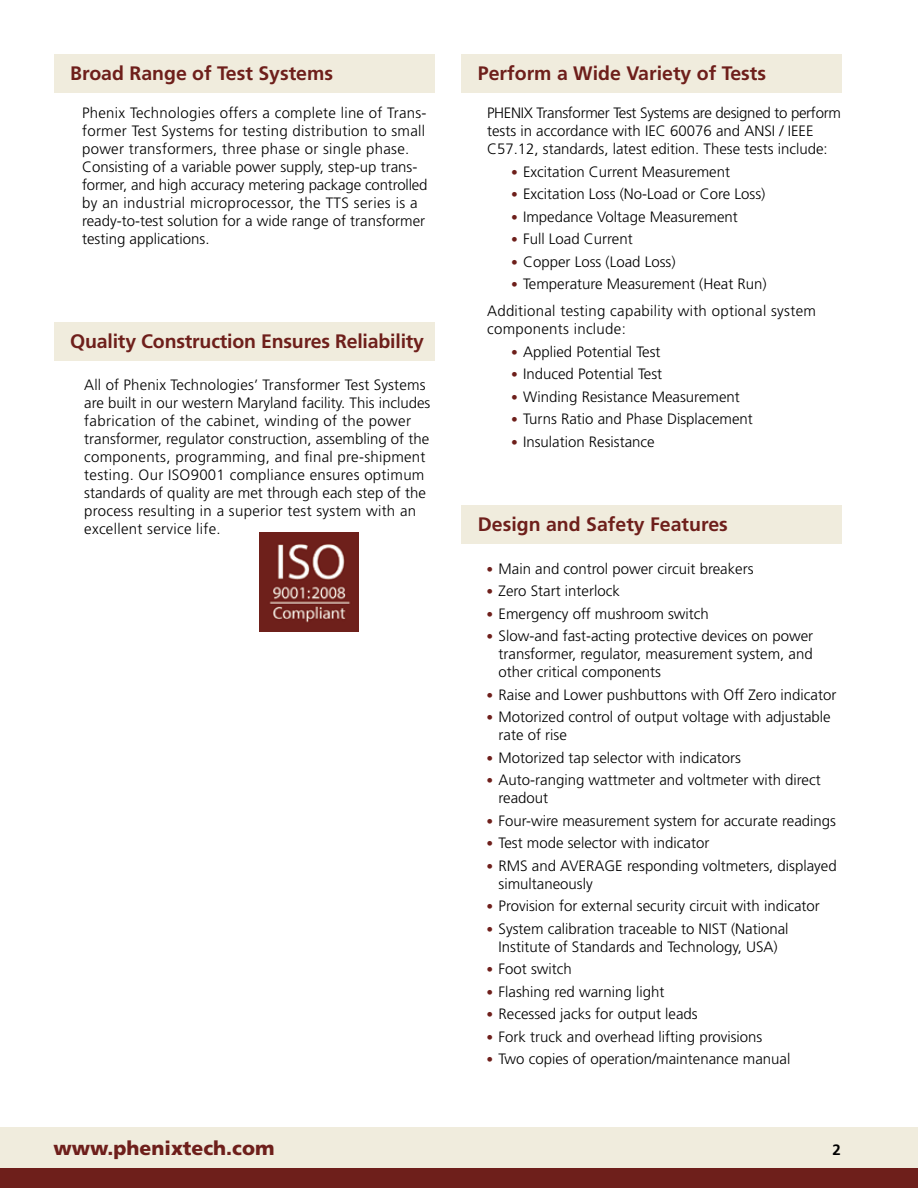
<style>
.page{position:relative;width:918px;height:1188px;background:#fff}
.page>*{position:absolute;margin:0;border:0;box-sizing:border-box;transform-origin:0 0}
.t1{font:700 19.5px "Frutiger";color:#6e1f1b}
.t2{font:900 19.5px "Frutiger";color:#6e1f1b}
.t3{font:300 15px/18px "Frutiger";color:#000}
.t4{font:300 15px/18px "Frutiger";letter-spacing:.02em;color:#000}
.t5{font:700 15px "Frutiger";color:#000}
.s1{font-size:13.5px;color:#6e1f1b}
</style>
<div class="page">
<div style="left:0;top:1127px;width:918px;height:47px;background:#f0ecdd"></div>
<div style="left:0;top:1169px;width:918px;height:19px;background:#6e1f1b"></div>
<img style="left:259px;top:532px;width:100px;height:100px">
<div style="left:54px;top:54px;width:380px;height:39px;background:#f0ecdd"></div>
<div style="left:54px;top:322px;width:380px;height:39px;background:#f0ecdd"></div>
<div style="left:462px;top:54px;width:380px;height:39px;background:#f0ecdd"></div>
<div style="left:462px;top:505px;width:380px;height:39px;background:#f0ecdd"></div>
<h1 class="t1" style="left:70px;top:62px;width:264px">Broad Range of Test Systems</h1>
<h1 class="t1" style="left:478px;top:62px;width:290px">Perform a Wide Variety of Tests</h1>
<p class="t4" style="left:82px;top:104px;width:347px">Phenix Technologies offers a complete line of Trans&shy;former Test Systems for testing distribution to small power transformers, three phase or single phase.<br>Consisting of a variable power supply, step-up trans&shy;former, and high accuracy metering package controlled by an industrial microprocessor, the TTS series is a ready-to-test solution for a wide range of transformer testing applications.</p>
<p class="t3" style="left:487px;top:104px;width:355px">PHENIX Transformer Test Systems are designed to perform tests in accordance with IEC 60076 and ANSI / IEEE<br>C57.12, standards, latest edition. These tests include:</p>
<p class="t3" style="left:511px;top:162px;width:220px"><span class="s1">•</span> Excitation Current Measurement</p>
<p class="t3" style="left:511px;top:185px;width:256px"><span class="s1">•</span> Excitation Loss (No-Load or Core Loss)</p>
<p class="t3" style="left:511px;top:207px;width:228px"><span class="s1">•</span> Impedance Voltage Measurement</p>
<p class="t3" style="left:511px;top:230px;width:123px"><span class="s1">•</span> Full Load Current</p>
<p class="t3" style="left:511px;top:252px;width:166px"><span class="s1">•</span> Copper Loss (Load Loss)</p>
<p class="t4" style="left:487px;top:270px;width:330px;line-height:27px;text-indent:24px"><span class="s1">•</span> Temperature Measurement (Heat Run)<br>Additional testing capability with optional system</p>
<p class="t4" style="left:487px;top:320px;width:140px">components include:</p>
<p class="t3" style="left:511px;top:342px;width:151px"><span class="s1">•</span> Applied Potential Test</p>
<p class="t3" style="left:511px;top:365px;width:153px"><span class="s1">•</span> Induced Potential Test</p>
<p class="t3" style="left:511px;top:387px;width:230px"><span class="s1">•</span> Winding Resistance Measurement</p>
<p class="t3" style="left:511px;top:410px;width:243px"><span class="s1">•</span> Turns Ratio and Phase Displacement</p>
<p class="t3" style="left:511px;top:432px;width:145px"><span class="s1">•</span> Insulation Resistance</p>
<h1 class="t1" style="left:70px;top:329px;width:355px">Quality Construction Ensures Reliability</h1>
<p class="t3" style="left:84px;top:376px;width:348px">All of Phenix Technologies’ Transformer Test Systems are built in our western Maryland facility. This includes fabrication of the cabinet, winding of the power transformer, regulator construction, assembling of the components, programming, and final pre-shipment testing. Our ISO9001 compliance ensures optimum standards of quality are met through each step of the process resulting in a superior test system with an excellent service life.</p>
<h1 class="t1" style="left:478px;top:513px;width:251px">Design and Safety Features</h1>
<p class="t3" style="left:487px;top:560px;width:269px"><span class="s1">•</span> Main and control power circuit breakers</p>
<p class="t3" style="left:487px;top:582px;width:135px"><span class="s1">•</span> Zero Start interlock</p>
<p class="t3" style="left:487px;top:605px;width:224px"><span class="s1">•</span> Emergency off mushroom switch</p>
<p class="t3" style="left:499px;top:627px;width:316px;text-align:justify;text-indent:-12px"><span class="s1">•</span> Slow-and fast-acting protective devices on power transformer, regulator, measurement system, and other critical components</p>
<p class="t3" style="left:487px;top:686px;width:351px"><span class="s1">•</span> Raise and Lower pushbuttons with Off Zero indicator</p>
<p class="t3" style="left:499px;top:708px;width:334px;text-indent:-12px"><span class="s1">•</span> Motorized control of output voltage with adjustable rate of rise</p>
<p class="t3" style="left:487px;top:749px;width:256px"><span class="s1">•</span> Motorized tap selector with indicators</p>
<p class="t3" style="left:499px;top:771px;width:324px;text-indent:-12px"><span class="s1">•</span> Auto-ranging wattmeter and voltmeter with direct readout</p>
<p class="t3" style="left:487px;top:812px;width:351px"><span class="s1">•</span> Four-wire measurement system for accurate readings</p>
<p class="t3" style="left:487px;top:834px;width:224px"><span class="s1">•</span> Test mode selector with indicator</p>
<p class="t3" style="left:499px;top:857px;width:340px;text-indent:-12px"><span class="s1">•</span> RMS and AVERAGE responding voltmeters, displayed simultaneously</p>
<p class="t3" style="left:487px;top:897px;width:335px"><span class="s1">•</span> Provision for external security circuit with indicator</p>
<p class="t3" style="left:487px;top:920px;width:303px;text-align:center"><span class="s1">•</span> System calibration traceable to NIST (National<br>Institute of Standards and Technology, USA)</p>
<p class="t3" style="left:487px;top:960px;width:87px"><span class="s1">•</span> Foot switch</p>
<p class="t3" style="left:487px;top:983px;width:179px"><span class="s1">•</span> Flashing red warning light</p>
<p class="t3" style="left:487px;top:1005px;width:213px"><span class="s1">•</span> Recessed jacks for output leads</p>
<p class="t3" style="left:487px;top:1028px;width:277px"><span class="s1">•</span> Fork truck and overhead lifting provisions</p>
<p class="t3" style="left:487px;top:1050px;width:305px"><span class="s1">•</span> Two copies of operation/maintenance manual</p>
<h1 class="t2" style="left:53px;top:1136px;width:223px">www.phenixtech.com</h1>
<p class="t5" style="left:833px;top:1141px;width:10px">2</p>
</div>
